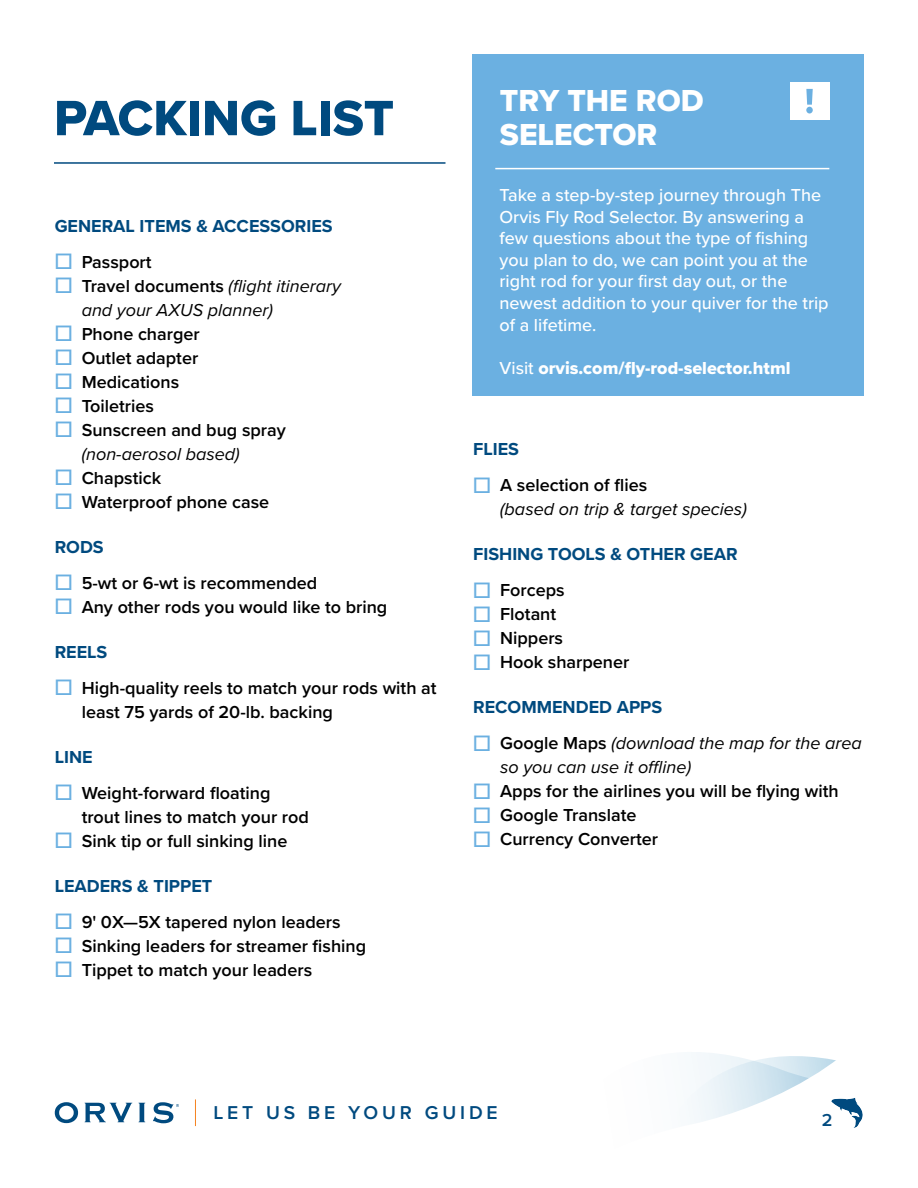
<style>
.page{position:relative;width:918px;height:1188px;background:#fff}
.page>*{position:absolute;margin:0;border:0;box-sizing:border-box;transform-origin:0 0}
.t1{font:51.45px "Proxima Nova Extrabld";color:#004a7f}
.t2{font:31.5px/34.5px "Proxima Nova Extrabld";color:#fff}
.t3{font:600 19.35px "Proxima Nova";letter-spacing:.2em;color:#004a7f}
.t4{font:600 18px/24px "Proxima Nova";color:#000}
.t5{font:500 18px/21.6px "Proxima Nova";color:#fff}
.t6{font:italic 18px/36px "Proxima Nova";color:#000}
.t7{font:700 18px/36px "Proxima Nova";color:#004a7f}
.t8{font:18px "Proxima Nova Extrabld";color:#fff}
.t9{font:600 18px "Proxima Nova";color:#004a7f}
.s1{font-weight:600;font-size:27px;color:#6bb0e1}
.s2{font-weight:600;color:#000}
.s3{font-weight:600;font-style:normal;font-size:27px;color:#6bb0e1}
.s4{font-weight:600;font-style:normal}
.s5{font-size:27px;color:#6bb0e1}
.s6{font-weight:700;color:#004a7f}
.s7{font-family:"Proxima Nova";font-weight:500}
.s8{font-weight:700;font-style:normal;color:#004a7f}
.s9{font-weight:400;font-style:italic}
</style>
<div class="page">
<svg style="left:691px;top:1052px;width:145px;height:71px"></svg>
<svg style="left:831px;top:1098px;width:32px;height:30px"></svg>
<svg style="left:195px;top:1099px;width:1px;height:27px"></svg>
<svg style="left:85px;top:1103px;width:47px;height:19px"></svg>
<svg style="left:139px;top:1103px;width:6px;height:19px"></svg>
<svg style="left:55px;top:1102px;width:23px;height:21px"></svg>
<svg style="left:153px;top:1102px;width:26px;height:21px"></svg>
<hr style="left:54px;top:162px;width:392px;height:2px;background:#004a7f">
<div style="left:472px;top:54px;width:392px;height:341px;background:#6bb0e1"></div>
<div style="left:790px;top:82px;width:39px;height:38px;background:#fff"></div>
<svg style="left:806px;top:89px;width:7px;height:25px"></svg>
<hr style="left:495px;top:168px;width:334px;height:1px;background:#fff">
<h1 class="t1" style="left:54px;top:80px;width:342px">PACKING LIST</h1>
<h2 class="t2" style="left:500px;top:82px;width:205px">TRY THE ROD<br>SELECTOR</h2>
<p class="t7" style="left:55px;top:208px;width:280px">GENERAL ITEMS &amp; ACCESSORIES <span class="s1">☐</span> <span class="s2">Passport</span></p>
<p class="t6" style="left:55px;top:267px;width:288px"><span class="s3">☐</span> <span class="s4">Travel documents</span> (flight itinerary</p>
<p class="t6" style="left:82px;top:291px;width:193px">and your AXUS planner)</p>
<p class="t4" style="left:55px;top:321px;width:147px"><span class="s5">☐</span> Phone charger</p>
<p class="t4" style="left:55px;top:345px;width:145px"><span class="s5">☐</span> Outlet adapter</p>
<p class="t4" style="left:55px;top:369px;width:126px"><span class="s5">☐</span> Medications</p>
<p class="t4" style="left:55px;top:393px;width:101px"><span class="s5">☐</span> Toiletries</p>
<p class="t4" style="left:55px;top:417px;width:233px"><span class="s5">☐</span> Sunscreen and bug spray</p>
<p class="t6" style="left:82px;top:435px;width:160px">(non-aerosol based)</p>
<p class="t4" style="left:55px;top:465px;width:108px"><span class="s5">☐</span> Chapstick</p>
<p class="t4" style="left:55px;top:489px;width:216px"><span class="s5">☐</span> Waterproof phone case</p>
<p class="t4" style="left:55px;top:528px;width:264px;line-height:36px"><span class="s6">RODS<br></span><span class="s5">☐</span> 5-wt or 6-wt is recommended</p>
<p class="t4" style="left:55px;top:594px;width:334px"><span class="s5">☐</span> Any other rods you would like to bring</p>
<p class="t4" style="left:55px;top:633px;width:383px;line-height:36px"><span class="s6">REELS<br></span><span class="s5">☐</span> High-quality reels to match your rods with at</p>
<p class="t4" style="left:82px;top:699px;width:253px">least 75 yards of 20-lb. backing</p>
<p class="t4" style="left:55px;top:738px;width:217px;line-height:36px"><span class="s6">LINE<br></span><span class="s5">☐</span> Weight-forward floating</p>
<p class="t4" style="left:55px;top:804px;width:256px;text-indent:27px">trout lines to match your rod <span class="s5">☐</span> Sink tip or full sinking line</p>
<p class="t4" style="left:55px;top:867px;width:287px;line-height:36px"><span class="s6">LEADERS &amp; TIPPET<br></span><span class="s5">☐</span> 9' 0X—5X tapered nylon leaders</p>
<p class="t4" style="left:55px;top:933px;width:313px"><span class="s5">☐</span> Sinking leaders for streamer fishing <span class="s5">☐</span> Tippet to match your leaders</p>
<p class="t5" style="left:500px;top:184px;width:331px">Take a step-by-step journey through The Orvis Fly Rod Selector. By answering a few questions about the type of fishing you plan to do, we can point you at the right rod for your first day out, or the newest addition to your quiver for the trip of a lifetime.</p>
<p class="t8" style="left:500px;top:354px;width:293px"><span class="s7">Visit</span> orvis.com/fly-rod-selector.html</p>
<p class="t4" style="left:473px;top:431px;width:176px;line-height:36px"><span class="s6">FLIES<br></span><span class="s5">☐</span> A selection of flies</p>
<p class="t6" style="left:500px;top:491px;width:248px">(based on trip &amp; target species)</p>
<p class="t7" style="left:473px;top:536px;width:266px">FISHING TOOLS &amp; OTHER GEAR <span class="s1">☐</span> <span class="s2">Forceps</span></p>
<p class="t4" style="left:473px;top:602px;width:158px"><span class="s5">☐</span> Flotant<br><span class="s5">☐</span> Nippers<br><span class="s5">☐</span> Hook sharpener</p>
<p class="t6" style="left:473px;top:689px;width:390px"><span class="s8">RECOMMENDED APPS<br></span><span class="s3">☐</span> <span class="s4">Google Maps</span> (download the map for the area</p>
<p class="t4" style="left:473px;top:755px;width:367px;text-indent:27px"><span class="s9">so you can use it offline)<br></span><span class="s5">☐</span> Apps for the airlines you will be flying with <span class="s5">☐</span> Google Translate<br><span class="s5">☐</span> Currency Converter</p>
<p class="t3" style="left:213px;top:1098px;width:286px">LET US BE YOUR GUIDE</p>
<p class="t9" style="left:822px;top:1106px;width:12px">2</p>
</div>
